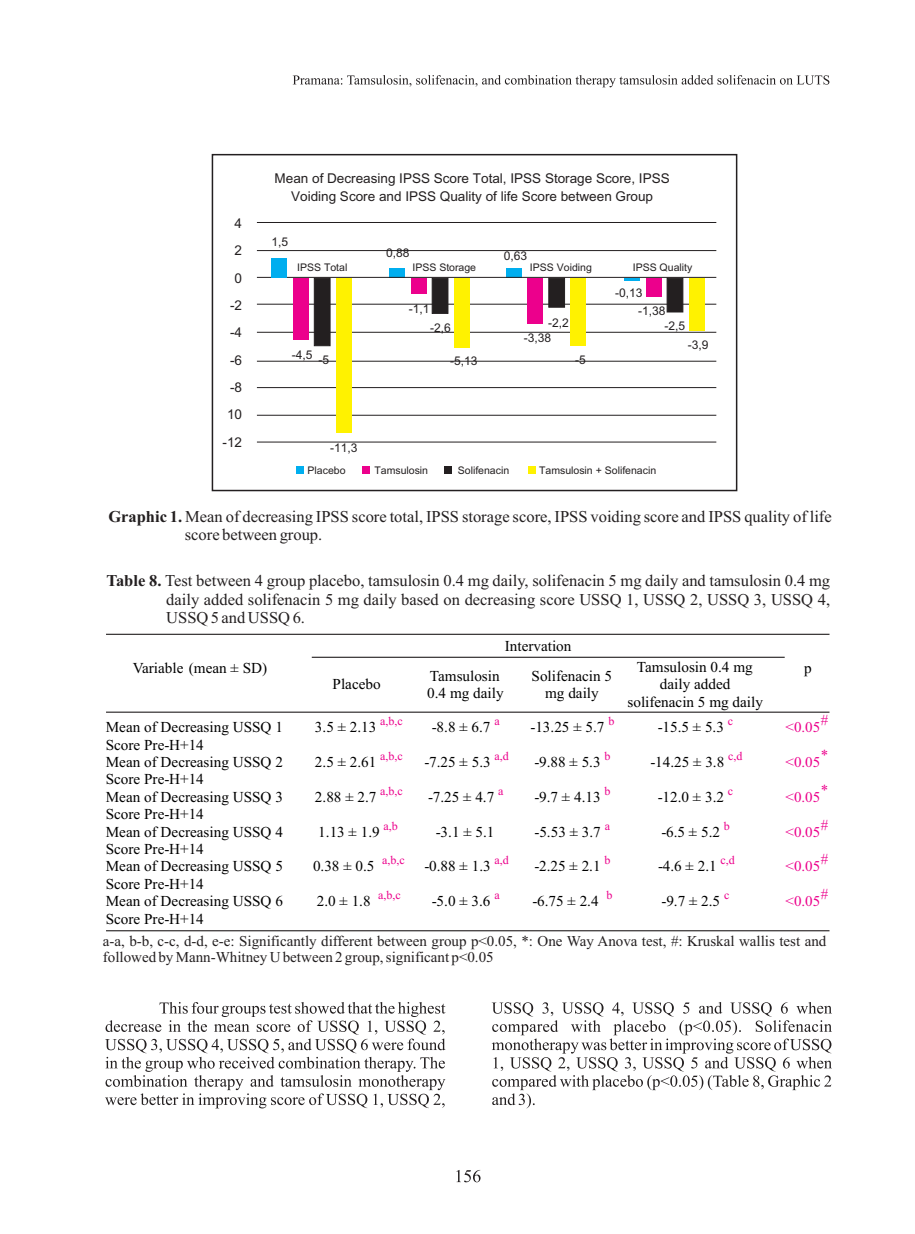
<style>
.page{position:relative;width:915px;height:1234px;background:#fff}
.page>*{position:absolute;margin:0;border:0;box-sizing:border-box;transform-origin:0 0}
.t1{font:16.5px/18.3px "Times New Roman";color:#231f20}
.t2{font:15.15px/17.5px "Times New Roman";color:#000}
.t3{font:15px/16.6px "Times New Roman";color:#231f20}
.t4{font:15px "Times New Roman";color:#ec008c}
.t5{font:13.5px/27.3px "Arial Unicode MS";color:#231f20;text-align:center}
.t6{font:12px/15.1px "Arial Unicode MS";color:#231f20}
.t7{font:12px "Times New Roman";color:#ec008c}
.t8{font:10.5px "Arial Unicode MS";color:#231f20}
.s1{font-weight:700}
</style>
<div class="page">
<svg style="left:456px;top:1170px;width:24px;height:11px"></svg>
<div style="left:389px;top:267px;width:16px;height:10px;background:#00aeef"></div>
<svg style="left:431px;top:278px;width:17px;height:36px"></svg>
<div style="left:505px;top:267px;width:16px;height:10px;background:#00aeef"></div>
<svg style="left:548px;top:278px;width:17px;height:30px"></svg>
<svg style="left:624px;top:278px;width:15px;height:2px"></svg>
<div style="left:645px;top:278px;width:16px;height:18px;background:#ec008c"></div>
<svg style="left:666px;top:278px;width:17px;height:35px"></svg>
<hr style="left:257px;top:222px;width:459px;height:1px;background:#231f20">
<hr style="left:257px;top:250px;width:459px;height:1px;background:#231f20">
<hr style="left:257px;top:277px;width:459px;height:1px;background:#231f20">
<hr style="left:257px;top:304px;width:459px;height:1px;background:#231f20">
<hr style="left:257px;top:332px;width:459px;height:1px;background:#231f20">
<hr style="left:257px;top:361px;width:459px;height:1px;background:#231f20">
<hr style="left:257px;top:387px;width:459px;height:1px;background:#231f20">
<hr style="left:257px;top:415px;width:459px;height:1px;background:#231f20">
<hr style="left:257px;top:441px;width:459px;height:1px;background:#231f20">
<div style="left:295px;top:465px;width:8px;height:8px;background:#00aeef"></div>
<div style="left:361px;top:465px;width:8px;height:8px;background:#ec008c"></div>
<div style="left:444px;top:465px;width:8px;height:8px;background:#231f20"></div>
<div style="left:528px;top:465px;width:8px;height:8px;background:#fff200"></div>
<div style="left:271px;top:258px;width:16px;height:19px;background:#00aeef"></div>
<div style="left:293px;top:278px;width:16px;height:61px;background:#ec008c"></div>
<svg style="left:313px;top:277px;width:18px;height:69px"></svg>
<div style="left:336px;top:278px;width:15px;height:154px;background:#fff200"></div>
<div style="left:411px;top:278px;width:15px;height:15px;background:#ec008c"></div>
<div style="left:453px;top:278px;width:16px;height:70px;background:#fff200"></div>
<div style="left:527px;top:278px;width:16px;height:45px;background:#ec008c"></div>
<div style="left:570px;top:278px;width:16px;height:68px;background:#fff200"></div>
<div style="left:688px;top:278px;width:16px;height:53px;background:#fff200"></div>
<div style="left:211px;top:154px;width:526px;height:337px;border:2px solid #231f20"></div>
<hr style="left:106px;top:930px;width:723px;height:1px;background:#231f20">
<hr style="left:312px;top:656px;width:472px;height:1px;background:#231f20">
<hr style="left:106px;top:711px;width:723px;height:1px;background:#231f20">
<hr style="left:106px;top:633px;width:723px;height:1px;background:#231f20">
<svg style="left:105px;top:1002px;width:340px;height:106px"></svg>
<svg style="left:491px;top:1002px;width:340px;height:106px"></svg>
<svg style="left:292px;top:75px;width:537px;height:12px"></svg>
<p class="t5" style="left:222px;top:211px;width:21px;text-align:right">4<br>2<br>0 -2 -4 -6 -8<br>10 -12</p>
<p class="t5" style="left:274px;top:170px;width:396px;line-height:18.1px">Mean of Decreasing IPSS Score Total, IPSS Storage Score, IPSS<br>Voiding Score and IPSS Quality of life Score between Group</p>
<p class="t6" style="left:271px;top:235px;width:18px">1,5</p>
<p class="t6" style="left:386px;top:246px;width:25px">0,88</p>
<p class="t6" style="left:503px;top:249px;width:25px">0,63</p>
<p class="t8" style="left:297px;top:264px;width:52px">IPSS Total</p>
<p class="t8" style="left:412px;top:264px;width:65px">IPSS Storage</p>
<p class="t8" style="left:529px;top:264px;width:63px">IPSS Voiding</p>
<p class="t8" style="left:632px;top:264px;width:61px">IPSS Quality</p>
<p class="t6" style="left:614px;top:286px;width:29px">-0,13</p>
<p class="t6" style="left:408px;top:302px;width:22px">-1,1</p>
<p class="t6" style="left:430px;top:321px;width:22px">-2,6</p>
<p class="t6" style="left:523px;top:316px;width:46px;text-indent:24px">-2,2 -3,38</p>
<p class="t6" style="left:292px;top:348px;width:22px">-4,5</p>
<p class="t6" style="left:318px;top:353px;width:12px">-5</p>
<p class="t6" style="left:450px;top:354px;width:29px">-5,13</p>
<p class="t6" style="left:575px;top:353px;width:12px">-5</p>
<p class="t6" style="left:638px;top:304px;width:29px">-1,38</p>
<p class="t6" style="left:664px;top:319px;width:22px">-2,5</p>
<p class="t6" style="left:687px;top:338px;width:22px">-3,9</p>
<p class="t6" style="left:330px;top:441px;width:29px">-11,3</p>
<p class="t8" style="left:307px;top:466px;width:39px">Placebo</p>
<p class="t8" style="left:374px;top:466px;width:55px">Tamsulosin</p>
<p class="t8" style="left:457px;top:466px;width:53px">Solifenacin</p>
<p class="t8" style="left:539px;top:466px;width:119px">Tamsulosin + Solifenacin</p>
<p class="t1" style="left:185px;top:509px;width:648px;text-indent:-76px"><span class="s1">Graphic 1.</span> Mean of decreasing IPSS score total, IPSS storage score, IPSS voiding score and IPSS quality of life score between group.</p>
<p class="t1" style="left:166px;top:573px;width:665px;text-align:justify;text-indent:-60px"><span class="s1">Table 8.</span> Test between 4 group placebo, tamsulosin 0.4 mg daily, solifenacin 5 mg daily and tamsulosin 0.4 mg daily added solifenacin 5 mg daily based on decreasing score USSQ 1, USSQ 2, USSQ 3, USSQ 4, USSQ 5 and USSQ 6.</p>
<p class="t2" style="left:133px;top:660px;width:136px">Variable (mean ± SD)</p>
<p class="t2" style="left:504px;top:638px;width:68px">Intervation</p>
<p class="t2" style="left:332px;top:676px;width:50px">Placebo</p>
<p class="t2" style="left:427px;top:668px;width:78px">Tamsulosin<br>0.4 mg daily</p>
<p class="t2" style="left:531px;top:668px;width:82px;text-align:center">Solifenacin 5 mg daily</p>
<p class="t2" style="left:627px;top:659px;width:137px;text-align:center">Tamsulosin 0.4 mg daily added solifenacin 5 mg daily</p>
<p class="t2" style="left:803px;top:660px;width:9px">p</p>
<p class="t4" style="left:820px;top:714px;width:9px">#</p>
<p class="t2" style="left:106px;top:719px;width:179px">Mean of Decreasing USSQ 1<br>Score Pre-H+14</p>
<p class="t2" style="left:315px;top:719px;width:63px">3.5 ± 2.13</p>
<p class="t7" style="left:380px;top:716px;width:24px">a,b,c</p>
<p class="t2" style="left:431px;top:719px;width:60px">-8.8 ± 6.7</p>
<p class="t7" style="left:494px;top:716px;width:7px">a</p>
<p class="t2" style="left:530px;top:719px;width:75px">-13.25 ± 5.7</p>
<p class="t7" style="left:608px;top:716px;width:7px">b</p>
<p class="t2" style="left:657px;top:719px;width:68px">-15.5 ± 5.3</p>
<p class="t7" style="left:727px;top:716px;width:7px">c</p>
<p class="t4" style="left:785px;top:721px;width:36px">&lt;0.05</p>
<p class="t4" style="left:820px;top:749px;width:9px">*</p>
<p class="t2" style="left:106px;top:754px;width:179px">Mean of Decreasing USSQ 2<br>Score Pre-H+14</p>
<p class="t2" style="left:315px;top:754px;width:63px">2.5 ± 2.61</p>
<p class="t7" style="left:380px;top:751px;width:24px">a,b,c</p>
<p class="t2" style="left:424px;top:754px;width:68px">-7.25 ± 5.3</p>
<p class="t7" style="left:494px;top:751px;width:16px">a,d</p>
<p class="t2" style="left:534px;top:754px;width:68px">-9.88 ± 5.3</p>
<p class="t7" style="left:604px;top:751px;width:7px">b</p>
<p class="t2" style="left:650px;top:754px;width:75px">-14.25 ± 3.8</p>
<p class="t7" style="left:728px;top:751px;width:16px">c,d</p>
<p class="t4" style="left:785px;top:756px;width:36px">&lt;0.05</p>
<p class="t4" style="left:820px;top:784px;width:9px">*</p>
<p class="t2" style="left:106px;top:789px;width:179px">Mean of Decreasing USSQ 3<br>Score Pre-H+14</p>
<p class="t2" style="left:315px;top:789px;width:63px">2.88 ± 2.7</p>
<p class="t7" style="left:380px;top:786px;width:24px">a,b,c</p>
<p class="t2" style="left:428px;top:789px;width:68px">-7.25 ± 4.7</p>
<p class="t7" style="left:498px;top:786px;width:7px">a</p>
<p class="t2" style="left:534px;top:789px;width:68px">-9.7 ± 4.13</p>
<p class="t7" style="left:604px;top:786px;width:7px">b</p>
<p class="t2" style="left:657px;top:789px;width:68px">-12.0 ± 3.2</p>
<p class="t7" style="left:727px;top:786px;width:7px">c</p>
<p class="t4" style="left:785px;top:791px;width:36px">&lt;0.05</p>
<p class="t4" style="left:820px;top:819px;width:9px">#</p>
<p class="t2" style="left:106px;top:824px;width:179px">Mean of Decreasing USSQ 4<br>Score Pre-H+14</p>
<p class="t2" style="left:318px;top:824px;width:63px">1.13 ± 1.9</p>
<p class="t7" style="left:383px;top:821px;width:16px">a,b</p>
<p class="t2" style="left:435px;top:824px;width:60px">-3.1 ± 5.1</p>
<p class="t2" style="left:534px;top:824px;width:68px">-5.53 ± 3.7</p>
<p class="t7" style="left:604px;top:821px;width:7px">a</p>
<p class="t2" style="left:661px;top:824px;width:60px">-6.5 ± 5.2</p>
<p class="t7" style="left:723px;top:821px;width:7px">b</p>
<p class="t4" style="left:785px;top:826px;width:36px">&lt;0.05</p>
<p class="t4" style="left:820px;top:853px;width:9px">#</p>
<p class="t2" style="left:106px;top:858px;width:179px">Mean of Decreasing USSQ 5<br>Score Pre-H+14</p>
<p class="t2" style="left:313px;top:858px;width:63px">0.38 ± 0.5</p>
<p class="t7" style="left:382px;top:855px;width:24px">a,b,c</p>
<p class="t2" style="left:424px;top:858px;width:68px">-0.88 ± 1.3</p>
<p class="t7" style="left:494px;top:855px;width:16px">a,d</p>
<p class="t2" style="left:534px;top:858px;width:68px">-2.25 ± 2.1</p>
<p class="t7" style="left:604px;top:855px;width:7px">b</p>
<p class="t2" style="left:657px;top:858px;width:60px">-4.6 ± 2.1</p>
<p class="t7" style="left:720px;top:855px;width:16px">c,d</p>
<p class="t4" style="left:785px;top:860px;width:36px">&lt;0.05</p>
<p class="t4" style="left:820px;top:888px;width:9px">#</p>
<p class="t3" style="left:103px;top:933px;width:724px">a-a, b-b, c-c, d-d, e-e: Significantly different between group p&lt;0.05, *: One Way Anova test, #: Kruskal wallis test and followed by Mann-Whitney U between 2 group, significant p&lt;0.05</p>
<p class="t2" style="left:106px;top:893px;width:179px">Mean of Decreasing USSQ 6<br>Score Pre-H+14</p>
<p class="t2" style="left:317px;top:893px;width:55px">2.0 ± 1.8</p>
<p class="t7" style="left:378px;top:890px;width:24px">a,b,c</p>
<p class="t2" style="left:431px;top:893px;width:60px">-5.0 ± 3.6</p>
<p class="t7" style="left:494px;top:890px;width:7px">a</p>
<p class="t2" style="left:532px;top:893px;width:68px">-6.75 ± 2.4</p>
<p class="t7" style="left:606px;top:890px;width:7px">b</p>
<p class="t2" style="left:661px;top:893px;width:60px">-9.7 ± 2.5</p>
<p class="t7" style="left:723px;top:890px;width:7px">c</p>
<p class="t4" style="left:785px;top:895px;width:36px">&lt;0.05</p>
</div>
